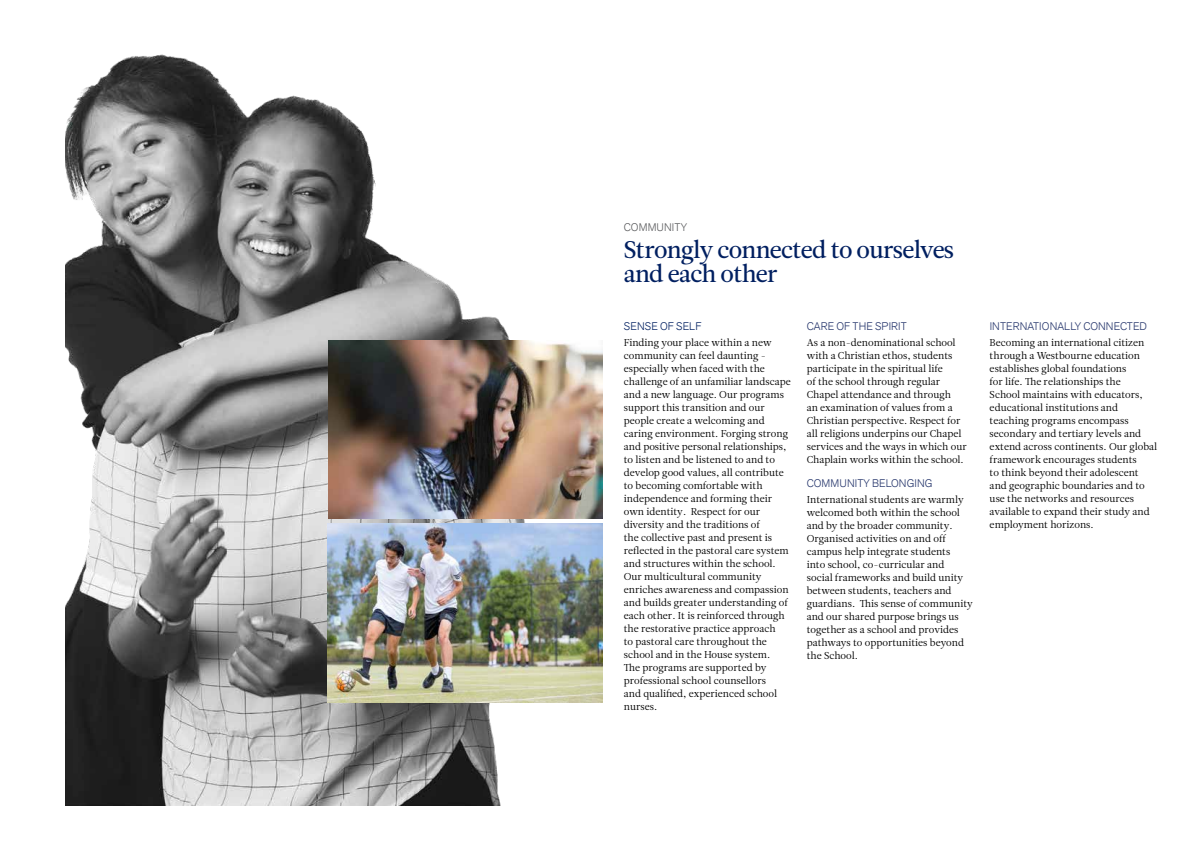
<style>
.page{position:relative;width:1191px;height:842px;background:#fff}
.page>*{position:absolute;margin:0;border:0;box-sizing:border-box;transform-origin:0 0}
.t1{font:24px/24px "Leitura News Roman 2";letter-spacing:-.03em;color:#001f60}
.t2{font:300 11px "Akzid Grtsk Next";letter-spacing:.01em;color:#23336a}
.t3{font:300 11px "Akzid Grtsk Next";letter-spacing:.01em;color:#001f60}
.t4{font:300 11px "Akzid Grtsk Next";letter-spacing:.01em;color:#58595b}
.t5{font:10px/13px "Leitura News Roman 1";color:#000}
</style>
<div class="page">
<img style="left:66px;top:54px;width:478px;height:751px">
<img style="left:327px;top:524px;width:275px;height:178px">
<img style="left:328px;top:340px;width:275px;height:179px">
<p class="t4" style="left:624px;top:220px;width:65px">COMMUNITY</p>
<h1 class="t1" style="left:624px;top:238px;width:332px">Strongly connected to ourselves and each other</h1>
<p class="t3" style="left:624px;top:319px;width:79px">SENSE OF SELF</p>
<p class="t5" style="left:624px;top:336px;width:168px">Finding your place within a new community can feel daunting - especially when faced with the challenge of an unfamiliar landscape and a new language. Our programs support this transition and our people create a welcoming and caring environment. Forging strong and positive personal relationships, to listen and be listened to and to develop good values, all contribute to becoming comfortable with independence and forming their own identity. Respect for our diversity and the traditions of<br>the collective past and present is reflected in the pastoral care system and structures within the school.<br>Our multicultural community enriches awareness and compassion and builds greater understanding of each other. It is reinforced through the restorative practice approach<br>to pastoral care throughout the school and in the House system.<br>The programs are supported by professional school counsellors<br>and qualified, experienced school nurses.</p>
<p class="t2" style="left:807px;top:319px;width:102px">CARE OF THE SPIRIT</p>
<p class="t5" style="left:806px;top:336px;width:161px">As a non-denominational school with a Christian ethos, students participate in the spiritual life<br>of the school through regular<br>Chapel attendance and through<br>an examination of values from a<br>Christian perspective. Respect for all religions underpins our Chapel services and the ways in which our<br>Chaplain works within the school.</p>
<p class="t2" style="left:807px;top:476px;width:127px">COMMUNITY BELONGING</p>
<p class="t5" style="left:806px;top:493px;width:168px">International students are warmly welcomed both within the school and by the broader community.<br>Organised activities on and off campus help integrate students<br>into school, co-curricular and<br>social frameworks and build unity between students, teachers and guardians. This sense of community and our shared purpose brings us together as a school and provides pathways to opportunities beyond the School.</p>
<p class="t2" style="left:989px;top:319px;width:159px">INTERNATIONALLY CONNECTED</p>
<p class="t5" style="left:989px;top:336px;width:169px">Becoming an international citizen through a Westbourne education establishes global foundations<br>for life. The relationships the<br>School maintains with educators, educational institutions and teaching programs encompass secondary and tertiary levels and extend across continents. Our global framework encourages students<br>to think beyond their adolescent and geographic boundaries and to use the networks and resources available to expand their study and employment horizons.</p>
</div>
